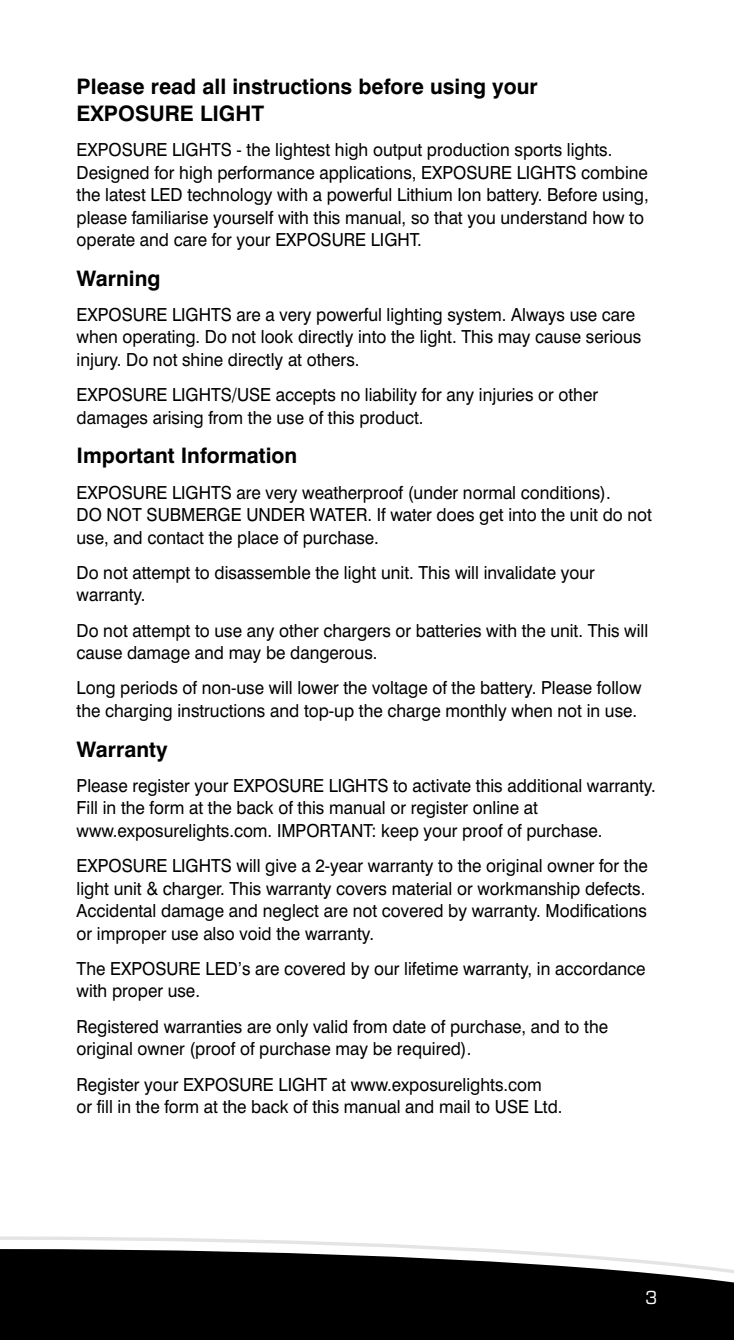
<style>
.page{position:relative;width:734px;height:1340px;background:#fff}
.page>*{position:absolute;margin:0;border:0;box-sizing:border-box;transform-origin:0 0}
.t1{font:700 21.38px/27px "Swiss 721 BT";color:#000}
.t2{font:18px/22.5px "Swiss 721 BT";color:#000;scale:.95 1}
.t3{font:18px "Square 721 BT";color:#fff}
</style>
<div class="page">
<svg style="left:0;top:1236px;width:465px;height:12px"></svg>
<svg style="left:0;top:1248px;width:733px;height:91px;background:#1e1e1e"></svg>
<p class="t1" style="left:77px;top:72px;width:462px">Please read all instructions before using your<br>EXPOSURE LIGHT</p>
<p class="t2" style="left:77px;top:138px;width:603px">EXPOSURE LIGHTS - the lightest high output production sports lights.<br>Designed for high performance applications, EXPOSURE LIGHTS combine the latest LED technology with a powerful Lithium Ion battery. Before using, please familiarise yourself with this manual, so that you understand how to operate and care for your EXPOSURE LIGHT.</p>
<p class="t1" style="left:77px;top:264px;width:85px">Warning</p>
<p class="t2" style="left:77px;top:303px;width:596px">EXPOSURE LIGHTS are a very powerful lighting system. Always use care when operating. Do not look directly into the light. This may cause serious injury. Do not shine directly at others.</p>
<p class="t2" style="left:77px;top:383px;width:550px">EXPOSURE LIGHTS/USE accepts no liability for any injuries or other damages arising from the use of this product.</p>
<p class="t1" style="left:77px;top:442px;width:222px">Important Information</p>
<p class="t2" style="left:77px;top:481px;width:607px">EXPOSURE LIGHTS are very weatherproof (under normal conditions).<br>DO NOT SUBMERGE UNDER WATER. If water does get into the unit do not use, and contact the place of purchase.</p>
<p class="t2" style="left:77px;top:561px;width:547px">Do not attempt to disassemble the light unit. This will invalidate your warranty.</p>
<p class="t2" style="left:77px;top:619px;width:603px">Do not attempt to use any other chargers or batteries with the unit. This will cause damage and may be dangerous.</p>
<p class="t2" style="left:77px;top:676px;width:596px">Long periods of non-use will lower the voltage of the battery. Please follow the charging instructions and top-up the charge monthly when not in use.</p>
<p class="t1" style="left:77px;top:735px;width:92px">Warranty</p>
<p class="t2" style="left:77px;top:774px;width:611px">Please register your EXPOSURE LIGHTS to activate this additional warranty.<br>Fill in the form at the back of this manual or register online at www.exposurelights.com. IMPORTANT: keep your proof of purchase.</p>
<p class="t2" style="left:77px;top:854px;width:602px">EXPOSURE LIGHTS will give a 2-year warranty to the original owner for the light unit &amp; charger. This warranty covers material or workmanship defects.<br>Accidental damage and neglect are not covered by warranty. Modifications or improper use also void the warranty.</p>
<p class="t2" style="left:77px;top:957px;width:600px">The EXPOSURE LED’s are covered by our lifetime warranty, in accordance with proper use.</p>
<p class="t2" style="left:77px;top:1014px;width:561px">Registered warranties are only valid from date of purchase, and to the original owner (proof of purchase may be required).</p>
<p class="t2" style="left:77px;top:1072px;width:513px">Register your EXPOSURE LIGHT at www.exposurelights.com<br>or fill in the form at the back of this manual and mail to USE Ltd.</p>
<p class="t3" style="left:645px;top:1286px;width:14px">3</p>
</div>
